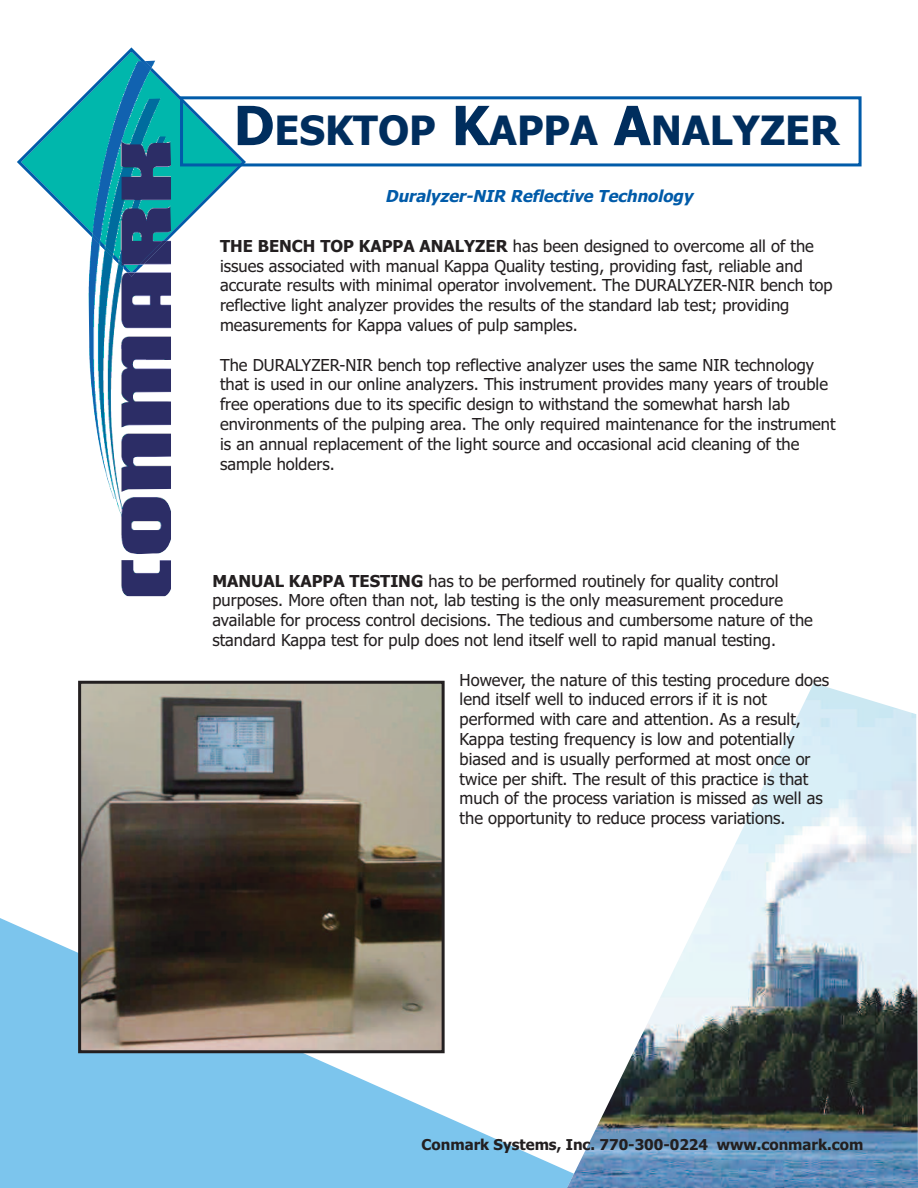
<style>
.page{position:relative;width:918px;height:1188px;background:#fff}
.page>*{position:absolute;margin:0;border:0;box-sizing:border-box;transform-origin:0 0}
.t1{font:700 40.5px "Tahoma";color:#002e5e}
.t2{font:16.5px/19.8px "Tahoma";color:#231f20}
.t3{font:italic 700 16.5px "Tahoma";color:#015ba9}
.t4{font:700 15px "Tahoma";color:#231f20}
.s1{font-size:54px}
.s2{font-weight:700}
</style>
<div class="page">
<svg style="left:0;top:918px;width:567px;height:270px;fill:#7cc5ed"></svg>
<img style="left:567px;top:683px;width:351px;height:505px">
<svg style="left:17px;top:47px;width:231px;height:190px"></svg>
<img style="left:89px;top:61px;width:82px;height:535px">
<img style="left:92px;top:61px;width:79px;height:206px">
<svg style="left:141px;top:61px;width:11px;height:10px"></svg>
<img style="left:137px;top:241px;width:30px;height:26px">
<svg style="left:127px;top:272px;width:9px;height:5px"></svg>
<img style="left:92px;top:233px;width:35px;height:36px">
<div style="left:180px;top:96px;width:682px;height:70px;border:3px solid #015ba9"></div>
<img style="left:82px;top:685px;width:359px;height:364px">
<div style="left:78px;top:681px;width:367px;height:372px;border:3px solid #231f20"></div>
<h1 class="t1" style="left:234px;top:107px;width:607px"><span class="s1">D</span>ESKTOP <span class="s1">K</span>APPA <span class="s1">A</span>NALYZER</h1>
<p class="t3" style="left:385px;top:187px;width:309px">Duralyzer-NIR Reflective Technology</p>
<p class="t2" style="left:220px;top:236px;width:614px"><span class="s2">THE BENCH TOP KAPPA ANALYZER</span> has been designed to overcome all of the issues associated with manual Kappa Quality testing, providing fast, reliable and accurate results with minimal operator involvement. The DURALYZER-NIR bench top reflective light analyzer provides the results of the standard lab test; providing measurements for Kappa values of pulp samples.</p>
<p class="t2" style="left:220px;top:355px;width:617px">The DURALYZER-NIR bench top reflective analyzer uses the same NIR technology that is used in our online analyzers. This instrument provides many years of trouble free operations due to its specific design to withstand the somewhat harsh lab environments of the pulping area. The only required maintenance for the instrument is an annual replacement of the light source and occasional acid cleaning of the sample holders.</p>
<p class="t2" style="left:212px;top:571px;width:602px"><span class="s2">MANUAL KAPPA TESTING</span> has to be performed routinely for quality control purposes. More often than not, lab testing is the only measurement procedure available for process control decisions. The tedious and cumbersome nature of the standard Kappa test for pulp does not lend itself well to rapid manual testing.</p>
<p class="t2" style="left:460px;top:670px;width:371px">However, the nature of this testing procedure does lend itself well to induced errors if it is not performed with care and attention. As a result, Kappa testing frequency is low and potentially biased and is usually performed at most once or twice per shift. The result of this practice is that much of the process variation is missed as well as the opportunity to reduce process variations.</p>
<p class="t4" style="left:422px;top:1136px;width:443px">Conmark Systems, Inc. 770-300-0224 www.conmark.com</p>
</div>
